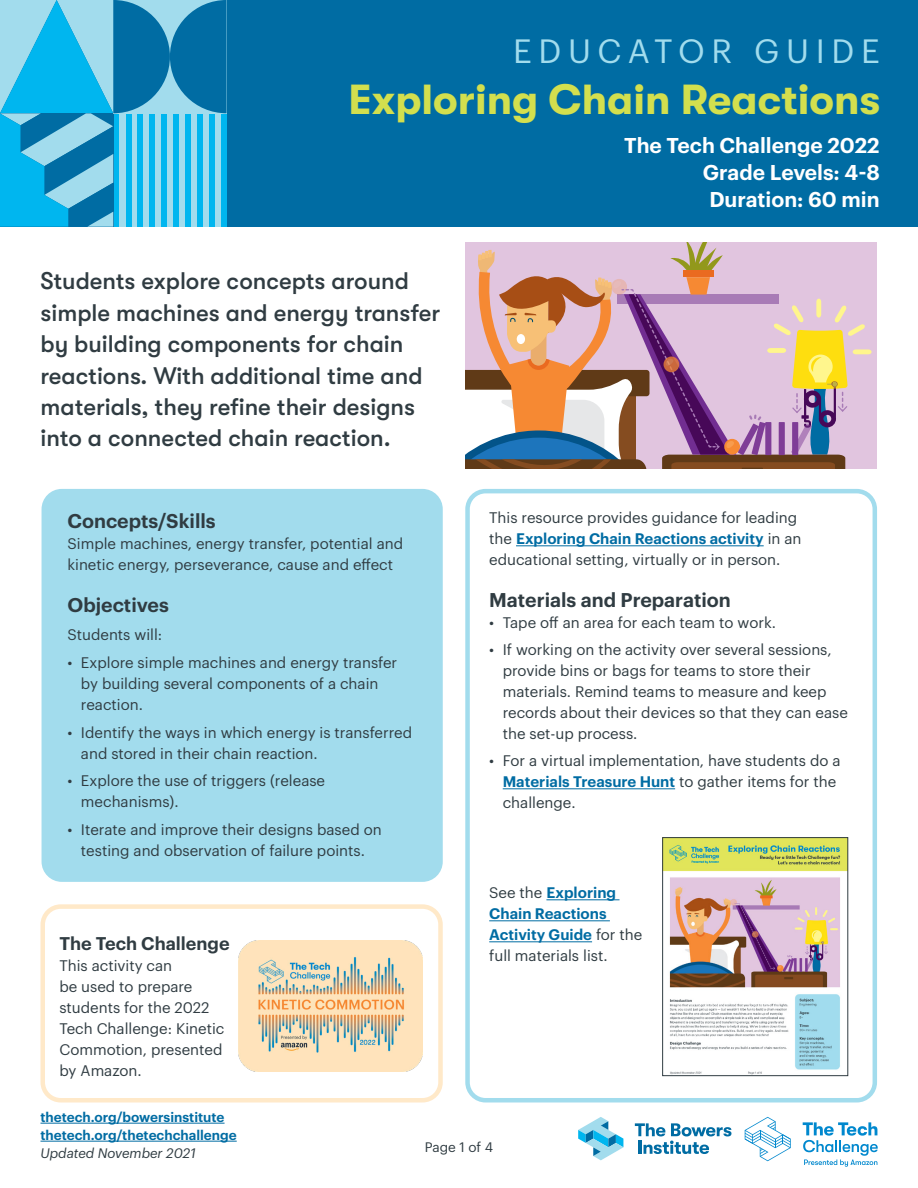
<style>
.page{position:relative;width:918px;height:1188px;background:#fff}
.page>*{position:absolute;margin:0;border:0;box-sizing:border-box;transform-origin:0 0}
.t1{font:700 42px "GT Walsheim";color:#d3df4e}
.t2{font:33px "Graphik";letter-spacing:.2em;color:#a2dced}
.t3{font:500 24px/31.5px "GT Walsheim";color:#303c42}
.t4{font:600 21px/27px "Graphik";color:#fff;text-align:right}
.t5{font:600 19.5px "Graphik";color:#303c42}
.t6{font:600 18px "Graphik";color:#303c42}
.t7{font:15px/21px "Graphik";color:#303c42}
.t8{font:600 15px/21px "Graphik";color:#006ca3}
.t9{font:600 13.5px/18px "Graphik";color:#006ca3}
.t10{font:italic 13.5px "Graphik";color:#303c42}
.t11{font:13.5px "Graphik";color:#303c42}
.s1{font-weight:600;color:#006ca3}
.s2{font-weight:400;color:#303c42}
</style>
<div class="page">
<div style="left:0;top:0;width:918px;height:227px;background:#006ca3"></div>
<svg style="left:0;top:0;width:227px;height:227px"></svg>
<svg style="left:465px;top:242px;width:407px;height:227px;background:#c7a6a9"></svg>
<div style="left:42px;top:489px;width:401px;height:393px;background:#a2dced;border-radius:20px"></div>
<div style="left:465px;top:489px;width:412px;height:613px;border:4px solid #a2dced;border-radius:18px"></div>
<div style="left:40px;top:904px;width:403px;height:199px;border:4px solid #ffe9c9;border-radius:18px"></div>
<img style="left:239px;top:940px;width:183px;height:132px">
<hr style="left:516px;top:545px;width:248px;height:1px;background:#006ca3">
<hr style="left:503px;top:788px;width:172px;height:1px;background:#006ca3">
<hr style="left:546px;top:899px;width:73px;height:1px;background:#006ca3">
<hr style="left:489px;top:920px;width:121px;height:1px;background:#006ca3">
<hr style="left:489px;top:941px;width:103px;height:1px;background:#006ca3">
<svg style="left:578px;top:1117px;width:45px;height:43px"></svg>
<svg style="left:635px;top:1123px;width:96px;height:31px"></svg>
<svg style="left:745px;top:1117px;width:46px;height:44px"></svg>
<svg style="left:803px;top:1122px;width:75px;height:45px"></svg>
<img style="left:664px;top:839px;width:182px;height:235px">
<div style="left:662px;top:837px;width:186px;height:239px;border:1px solid #303c42"></div>
<hr style="left:40px;top:1123px;width:185px;height:1px;background:#006ca3">
<hr style="left:40px;top:1141px;width:197px;height:1px;background:#006ca3">
<h2 class="t2" style="left:513px;top:27px;width:368px">EDUCATOR GUIDE</h2>
<h1 class="t1" style="left:348px;top:76px;width:534px">Exploring Chain Reactions</h1>
<h3 class="t4" style="left:624px;top:130px;width:257px">The Tech Challenge 2022<br>Grade Levels: 4-8<br>Duration: 60 min</h3>
<h3 class="t3" style="left:41px;top:265px;width:401px">Students explore concepts around simple machines and energy transfer by building components for chain reactions. With additional time and materials, they refine their designs into a connected chain reaction.</h3>
<h3 class="t5" style="left:67px;top:506px;width:150px">Concepts/Skills</h3>
<p class="t7" style="left:67px;top:532px;width:337px">Simple machines, energy transfer, potential and kinetic energy, perseverance, cause and effect</p>
<h3 class="t5" style="left:67px;top:590px;width:103px">Objectives</h3>
<p class="t7" style="left:67px;top:623px;width:96px">Students will:</p>
<p class="t7" style="left:81px;top:651px;width:318px;text-indent:-14px">• Explore simple machines and energy transfer by building several components of a chain reaction.</p>
<p class="t7" style="left:81px;top:720px;width:333px;text-indent:-14px">• Identify the ways in which energy is transferred and stored in their chain reaction.</p>
<p class="t7" style="left:81px;top:769px;width:246px;text-indent:-14px">• Explore the use of triggers (release mechanisms).</p>
<p class="t7" style="left:67px;top:818px;width:316px;text-align:center">• Iterate and improve their designs based on testing and observation of failure points.</p>
<p class="t6" style="left:59px;top:930px;width:172px">The Tech Challenge</p>
<p class="t7" style="left:59px;top:954px;width:167px">This activity can<br>be used to prepare students for the 2022<br>Tech Challenge: Kinetic<br>Commotion, presented by Amazon.</p>
<p class="t7" style="left:489px;top:506px;width:314px">This resource provides guidance for leading the <span class="s1">Exploring Chain Reactions activity</span> in an educational setting, virtually or in person.</p>
<h3 class="t5" style="left:489px;top:585px;width:243px">Materials and Preparation</h3>
<p class="t7" style="left:489px;top:611px;width:288px">• Tape off an area for each team to work.</p>
<p class="t7" style="left:503px;top:638px;width:347px;text-indent:-14px">• If working on the activity over several sessions, provide bins or bags for teams to store their materials. Remind teams to measure and keep records about their devices so that they can ease the set-up process.</p>
<p class="t7" style="left:503px;top:749px;width:339px;text-indent:-14px">• For a virtual implementation, have students do a<br><span class="s1">Materials Treasure Hunt</span> to gather items for the challenge.</p>
<p class="t8" style="left:489px;top:881px;width:155px"><span class="s2">See the</span> Exploring<br>Chain Reactions<br>Activity Guide <span class="s2">for the full materials list.</span></p>
<p class="t9" style="left:40px;top:1107px;width:198px">thetech.org/bowersinstitute thetech.org/thetechchallenge</p>
<p class="t10" style="left:40px;top:1143px;width:157px">Updated November 2021</p>
<p class="t11" style="left:425px;top:1137px;width:70px">Page 1 of 4</p>
</div>
